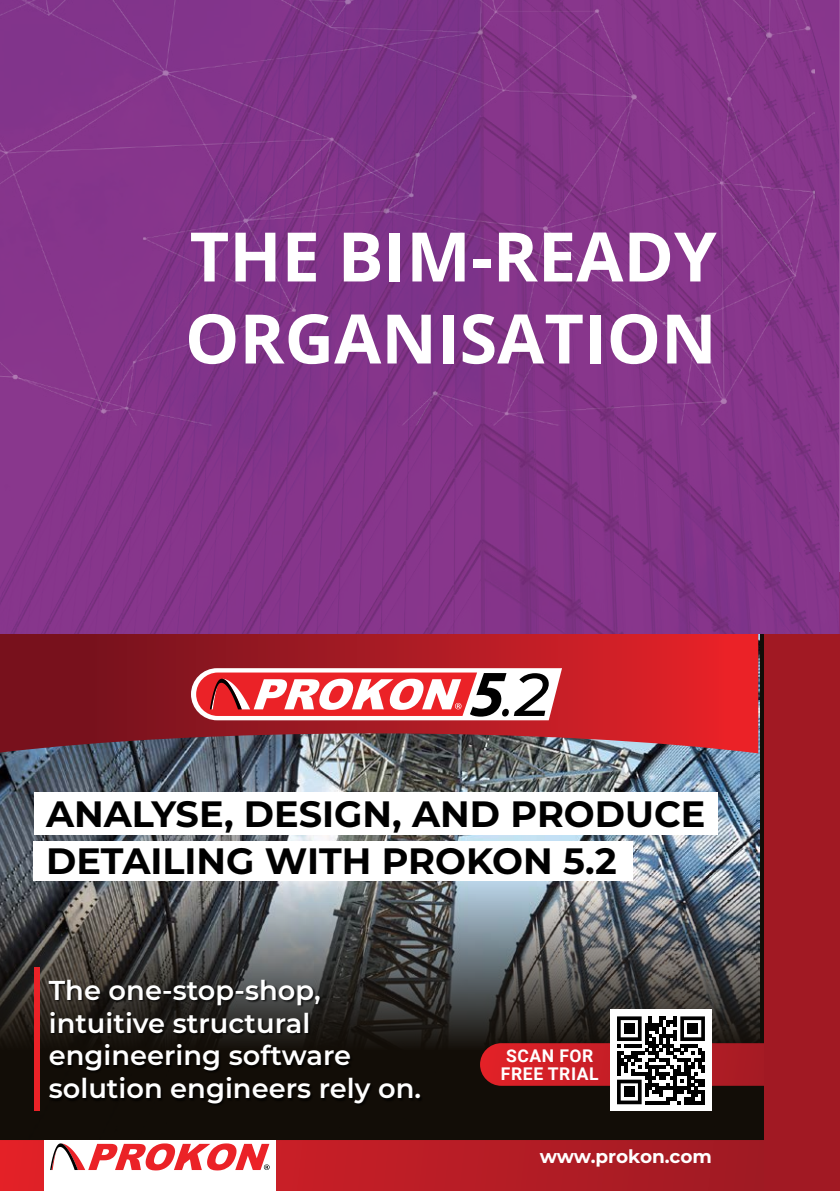
<style>
.page{position:relative;width:840px;height:1191px;background:#fff}
.page>*{position:absolute;margin:0;border:0;box-sizing:border-box;transform-origin:0 0}
.t1{font:700 68.4px/82px "Open Sans";color:#fff}
.t2{font:italic 500 60.4px "Montserrat";color:#000}
.t3{font:700 36.6px/47.2px "Montserrat";color:#000}
.t4{font:600 27.2px/32.8px "Montserrat";color:#fff}
.t5{font:700 18.4px "Montserrat";letter-spacing:-.005em;color:#fff}
.t6{font:700 17.6px/17.6px "Roboto";letter-spacing:.035em;color:#fff}
</style>
<div class="page">
<img style="left:0;top:634px;width:759px;height:506px">
<div style="left:609px;top:1009px;width:102px;height:102px;background:#fff"></div>
<svg style="left:480px;top:1016px;width:283px;height:88px"></svg>
<div style="left:623px;top:1023px;width:11px;height:11px;background:#000"></div>
<div style="left:687px;top:1023px;width:10px;height:11px;background:#000"></div>
<div style="left:623px;top:1086px;width:11px;height:11px;background:#000"></div>
<svg style="left:0;top:634px;width:757px;height:119px;background:#9f252e"></svg>
<svg style="left:191px;top:668px;width:370px;height:52px"></svg>
<div style="left:49px;top:980px;width:374px;height:126px;background:#000;opacity:.75"></div>
<div style="left:34px;top:967px;width:5px;height:143px;background:#eb2227"></div>
<div style="left:34px;top:792px;width:683px;height:43px;background:#fff"></div>
<div style="left:34px;top:840px;width:598px;height:40px;background:#fff"></div>
<svg style="left:0;top:1140px;width:763px;height:51px"></svg>
<div style="left:763px;top:572px;width:76px;height:619px;background:#a11923"></div>
<div style="left:0;top:0;width:839px;height:634px;background:#86318a"></div>
<img style="left:0;top:0;width:814px;height:527px">
<h1 class="t1" style="left:185px;top:214px;width:533px">THE BIM-READY<br>ORGANISATION</h1>
<h2 class="t2" style="left:514px;top:652px;width:36px">2</h2>
<h3 class="t3" style="left:46px;top:788px;width:660px">ANALYSE, DESIGN, AND PRODUCE<br>DETAILING WITH PROKON 5.2</h3>
<p class="t4" style="left:49px;top:972px;width:373px">The one-stop-shop, intuitive structural engineering software solution engineers rely on.</p>
<p class="t6" style="left:500px;top:1046px;width:99px">SCAN FOR<br>FREE TRIAL</p>
<p class="t5" style="left:539px;top:1143px;width:174px">www.prokon.com</p>
</div>
